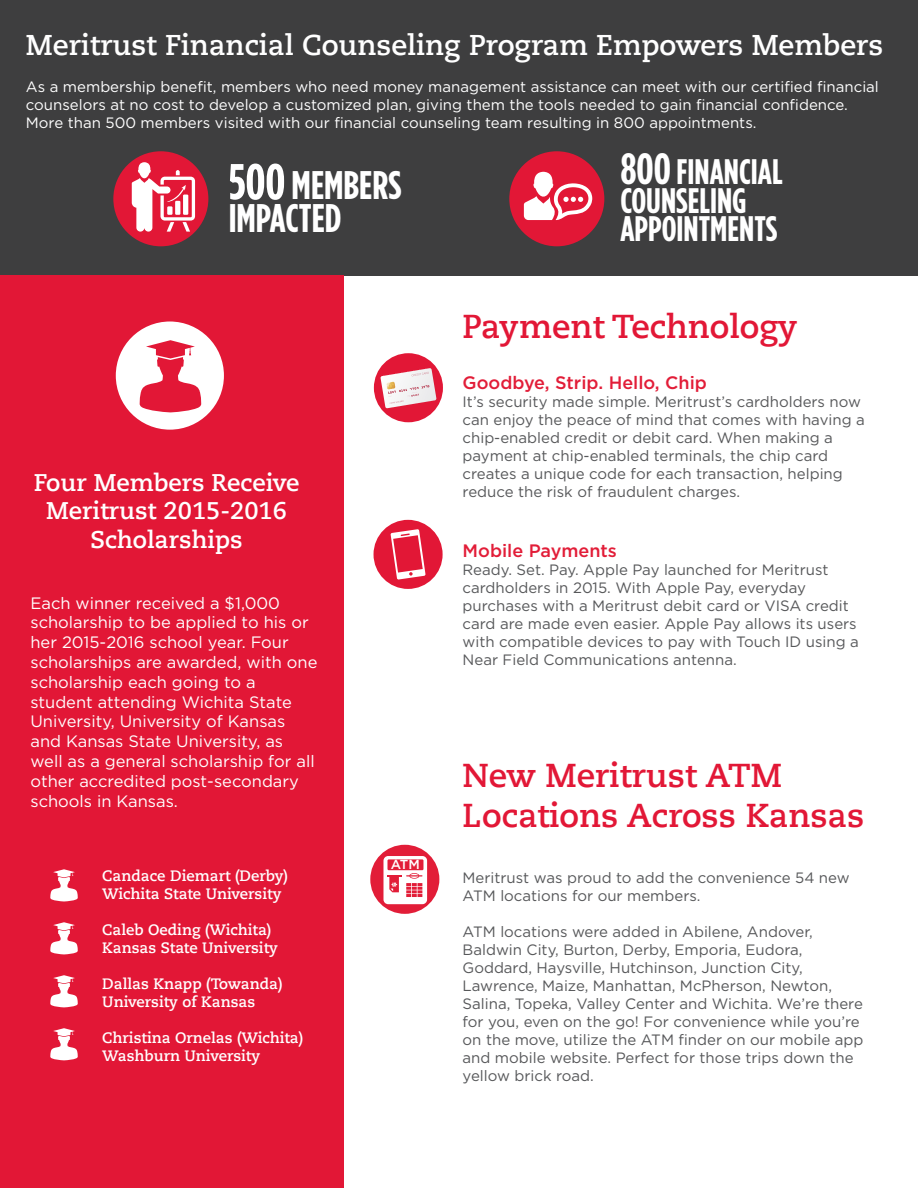
<style>
.page{position:relative;width:918px;height:1188px;background:#fff}
.page>*{position:absolute;margin:0;border:0;box-sizing:border-box;transform-origin:0 0}
.t1{font:700 39.9px/32.2px "Gotham Condensed";color:#fff}
.t2{font:700 35.4px/28.7px "Gotham Condensed";color:#fff}
.t3{font:700 33px/39.6px "Caecilia Com 75";color:#e21736}
.t4{font:700 28.5px "Caecilia Com 75";color:#fff}
.t5{font:700 24px/28.8px "Caecilia Com 75";color:#fff;text-align:center}
.t6{font:500 18px "Gotham";color:#e21d38}
.t7{font:16.5px/19.8px "Gotham";color:#fff}
.t8{font:15px/18px "Gotham";color:#57585a}
.t9{font:15px/18px "Gotham";color:#fff}
.t10{font:700 15px/18px "Caecilia Com 75";color:#fff}
.t11{font:500 13.2px "Gotham";color:#fff}
.s1{font-size:50.4px}
.s2{font-size:43.65px}
</style>
<div class="page">
<div style="left:0;top:0;width:918px;height:275px;background:#3e3e3f"></div>
<div style="left:113px;top:151px;width:95px;height:95px;background:#e21736;border-radius:50%"></div>
<svg style="left:132px;top:162px;width:63px;height:70px"></svg>
<div style="left:509px;top:151px;width:95px;height:95px;background:#e21736;border-radius:50%"></div>
<svg style="left:524px;top:172px;width:68px;height:48px"></svg>
<div style="left:0;top:275px;width:344px;height:913px;background:#e21736"></div>
<svg style="left:50px;top:869px;width:28px;height:32px"></svg>
<svg style="left:50px;top:922px;width:28px;height:32px"></svg>
<svg style="left:50px;top:975px;width:28px;height:32px"></svg>
<svg style="left:50px;top:1028px;width:28px;height:32px"></svg>
<div style="left:116px;top:322px;width:108px;height:108px;background:#fff;border-radius:50%"></div>
<div style="left:374px;top:353px;width:69px;height:69px;background:#e21736;border-radius:50%"></div>
<svg style="left:140px;top:340px;width:61px;height:72px"></svg>
<svg style="left:380px;top:368px;width:57px;height:41px"></svg>
<div style="left:374px;top:520px;width:69px;height:69px;background:#e21736;border-radius:50%"></div>
<svg style="left:391px;top:529px;width:35px;height:51px"></svg>
<div style="left:370px;top:845px;width:69px;height:69px;background:#e21d38;border-radius:50%"></div>
<svg style="left:383px;top:856px;width:44px;height:48px"></svg>
<h3 class="t4" style="left:26px;top:25px;width:859px">Meritrust Financial Counseling Program Empowers Members</h3>
<p class="t9" style="left:26px;top:78px;width:854px">As a membership benefit, members who need money management assistance can meet with our certified financial counselors at no cost to develop a customized plan, giving them the tools needed to gain financial confidence.<br>More than 500 members visited with our financial counseling team resulting in 800 appointments.</p>
<h1 class="t1" style="left:229px;top:169px;width:174px"><span class="s1">500</span> MEMBERS<br>IMPACTED</h1>
<h2 class="t2" style="left:620px;top:157px;width:164px"><span class="s2">800</span> FINANCIAL<br>COUNSELING<br>APPOINTMENTS</h2>
<h3 class="t5" style="left:34px;top:467px;width:267px">Four Members Receive<br>Meritrust 2015-2016<br>Scholarships</h3>
<p class="t7" style="left:30px;top:593px;width:289px">Each winner received a $1,000 scholarship to be applied to his or her 2015-2016 school year. Four scholarships are awarded, with one scholarship each going to a student attending Wichita State<br>University, University of Kansas and Kansas State University, as well as a general scholarship for all other accredited post-secondary schools in Kansas.</p>
<p class="t10" style="left:102px;top:866px;width:187px">Candace Diemart (Derby)<br>Wichita State University</p>
<p class="t10" style="left:102px;top:920px;width:177px">Caleb Oeding (Wichita)<br>Kansas State University</p>
<p class="t10" style="left:102px;top:974px;width:182px">Dallas Knapp (Towanda)<br>University of Kansas</p>
<p class="t10" style="left:102px;top:1028px;width:202px">Christina Ornelas (Wichita)<br>Washburn University</p>
<p class="t11" style="left:391px;top:856px;width:31px">ATM</p>
<h3 class="t3" style="left:463px;top:305px;width:337px">Payment Technology</h3>
<p class="t6" style="left:463px;top:371px;width:246px">Goodbye, Strip. Hello, Chip</p>
<p class="t8" style="left:463px;top:393px;width:404px">It’s security made simple. Meritrust’s cardholders now can enjoy the peace of mind that comes with having a chip-enabled credit or debit card. When making a payment at chip-enabled terminals, the chip card creates a unique code for each transaction, helping reduce the risk of fraudulent charges.</p>
<p class="t6" style="left:463px;top:539px;width:156px">Mobile Payments</p>
<p class="t8" style="left:463px;top:561px;width:398px">Ready. Set. Pay. Apple Pay launched for Meritrust cardholders in 2015. With Apple Pay, everyday purchases with a Meritrust debit card or VISA credit card are made even easier. Apple Pay allows its users with compatible devices to pay with Touch ID using a Near Field Communications antenna.</p>
<h3 class="t3" style="left:463px;top:755px;width:403px">New Meritrust ATM<br>Locations Across Kansas</h3>
<p class="t8" style="left:463px;top:868px;width:388px">Meritrust was proud to add the convenience 54 new<br>ATM locations for our members.</p>
<p class="t8" style="left:463px;top:922px;width:402px">ATM locations were added in Abilene, Andover, Baldwin City, Burton, Derby, Emporia, Eudora, Goddard, Haysville, Hutchinson, Junction City, Lawrence, Maize, Manhattan, McPherson, Newton, Salina, Topeka, Valley Center and Wichita. We’re there for you, even on the go! For convenience while you’re on the move, utilize the ATM finder on our mobile app and mobile website. Perfect for those trips down the yellow brick road.</p>
</div>
